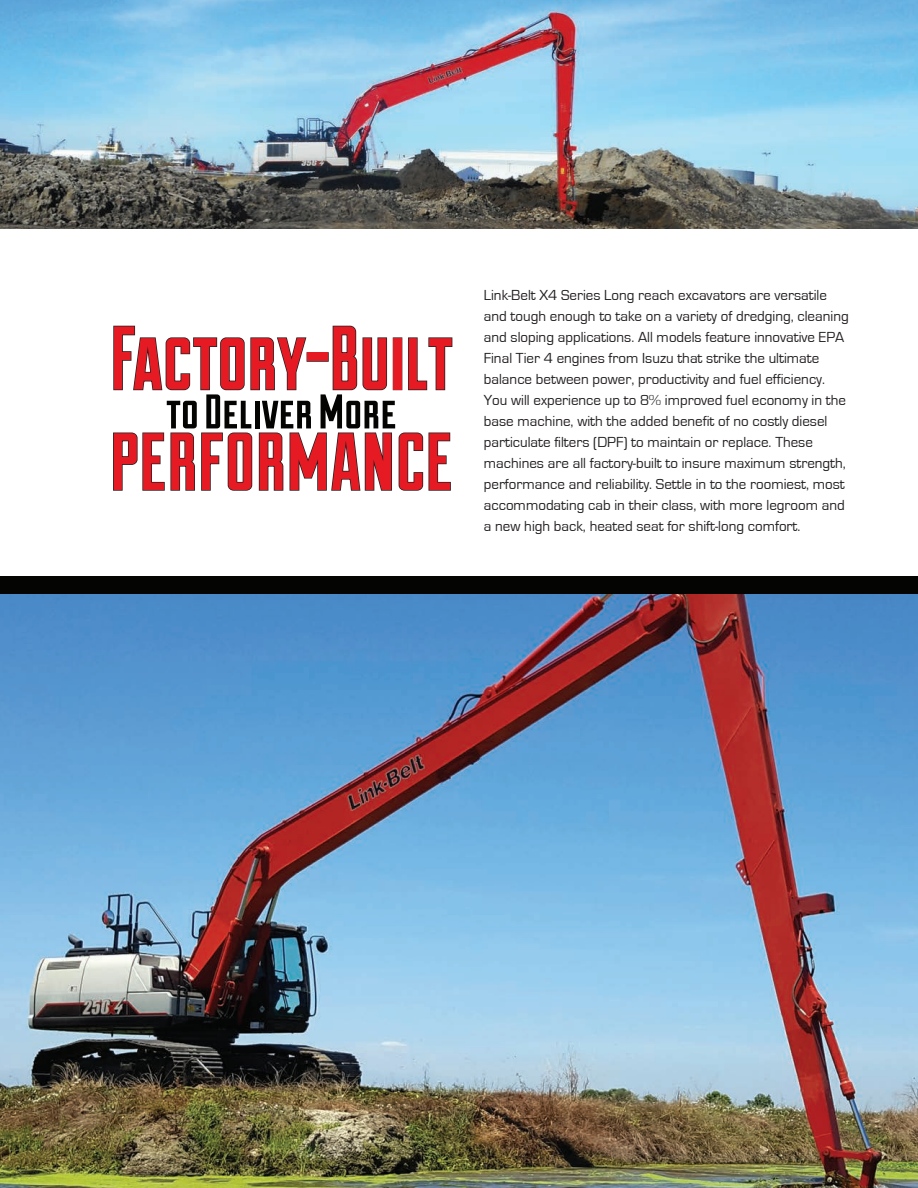
<style>
.page{position:relative;width:918px;height:1188px;background:#fff}
.page>*{position:absolute;margin:0;border:0;box-sizing:border-box;transform-origin:0 0}
.t1{font:90px "Duke Fill";color:#e51a23}
.t2{font:81px "Duke Fill";letter-spacing:.01em;color:#e51a23;scale:1.11 1}
.t3{font:48.6px "Duke Fill";color:#040503;scale:1.11 1}
.t4{font:15px/21px "Eurostile";color:#231f20}
</style>
<div class="page">
<div style="left:0;top:577px;width:918px;height:28px;background:#040503"></div>
<svg style="left:113px;top:325px;width:194px;height:66px"></svg>
<div style="left:307px;top:352px;width:22px;height:10px;border:2px solid #231f20"></div>
<svg style="left:332px;top:325px;width:56px;height:66px"></svg>
<div style="left:393px;top:337px;width:9px;height:53px;border:2px solid #231f20"></div>
<svg style="left:408px;top:337px;width:45px;height:54px"></svg>
<svg style="left:113px;top:432px;width:338px;height:59px"></svg>
<img style="left:0;top:594px;width:918px;height:594px">
<img style="left:0;top:0;width:918px;height:229px">
<h1 class="t1" style="left:110px;top:306px;width:344px">Factory-Built</h1>
<h3 class="t3" style="left:166px;top:384px;width:209px">to Deliver More</h3>
<h2 class="t2" style="left:110px;top:415px;width:310px">PERFORMANCE</h2>
<p class="t4" style="left:484px;top:285px;width:366px">Link-Belt X4 Series Long reach excavators are versatile and tough enough to take on a variety of dredging, cleaning and sloping applications. All models feature innovative EPA Final Tier 4 engines from Isuzu that strike the ultimate balance between power, productivity and fuel efficiency.<br>You will experience up to 8% improved fuel economy in the base machine, with the added benefit of no costly diesel particulate filters (DPF) to maintain or replace. These machines are all factory-built to insure maximum strength, performance and reliability. Settle in to the roomiest, most accommodating cab in their class, with more legroom and a new high back, heated seat for shift-long comfort.</p>
</div>
